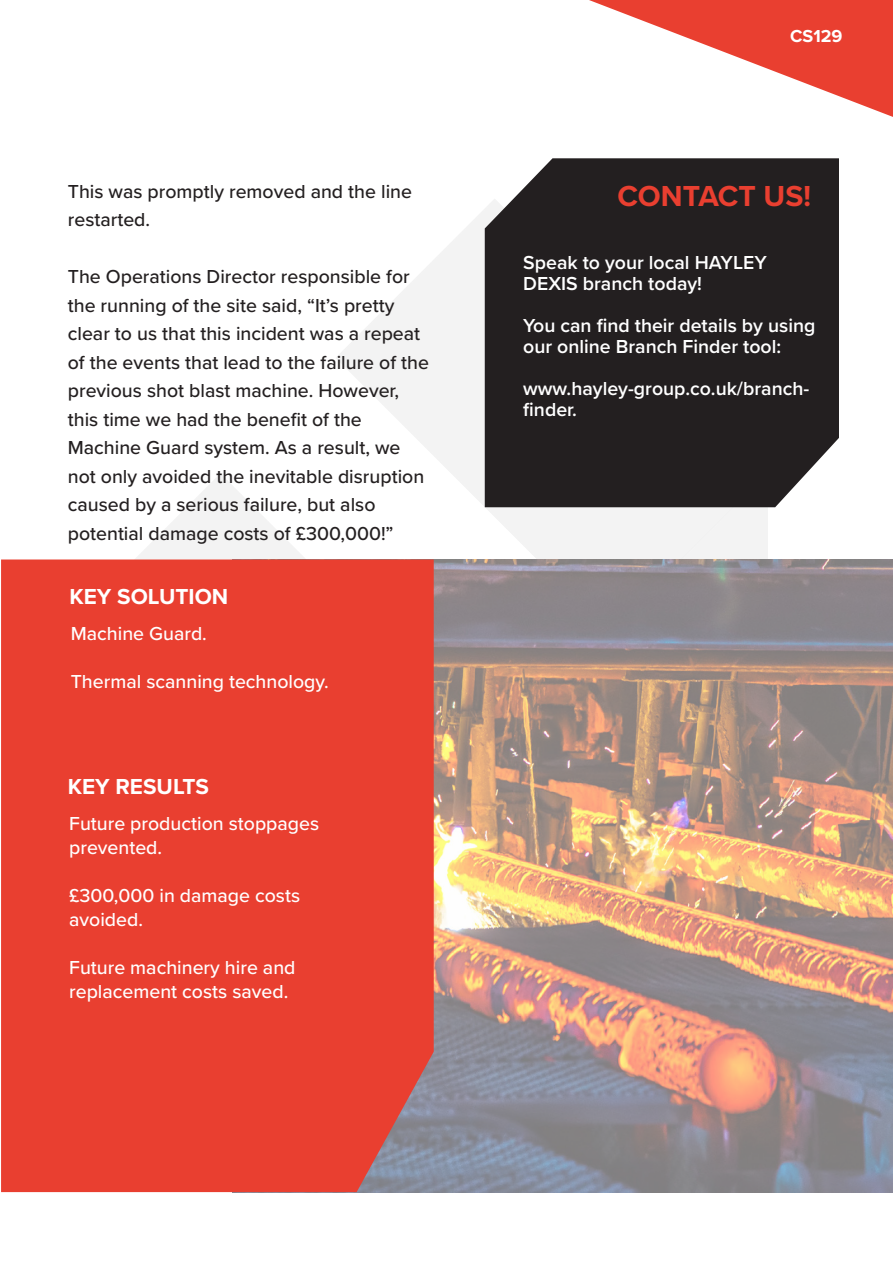
<style>
.page{position:relative;width:893px;height:1263px;background:#fff}
.page>*{position:absolute;margin:0;border:0;box-sizing:border-box;transform-origin:0 0}
.t1{font:700 30px "Proxima Nova";color:#e93f30}
.t2{font:700 22.5px "Proxima Nova";color:#fff}
.t3{font:500 19.5px/28.5px "Proxima Nova";color:#231f20}
.t4{font:500 19.5px/24px "Proxima Nova";color:#fff}
.t5{font:600 19.5px/21px "Proxima Nova";color:#fff}
.t6{font:700 18px "Proxima Nova";color:#fff}
</style>
<div class="page">
<img style="left:136px;top:209px;width:640px;height:350px">
<img style="left:434px;top:559px;width:459px;height:633px">
<svg style="left:589px;top:0;width:304px;height:117px"></svg>
<div style="left:485px;top:158px;width:354px;height:349px;background:#231f20"></div>
<div style="left:1px;top:559px;width:433px;height:633px;background:#e93f30"></div>
<p class="t3" style="left:68px;top:176px;width:346px">This was promptly removed and the line restarted.</p>
<p class="t3" style="left:68px;top:262px;width:363px">The Operations Director responsible for the running of the site said, “It’s pretty clear to us that this incident was a repeat of the events that lead to the failure of the previous shot blast machine. However, this time we had the benefit of the Machine Guard system. As a result, we not only avoided the inevitable disruption caused by a serious failure, but also potential damage costs of £300,000!”</p>
<p class="t2" style="left:69px;top:580px;width:160px">KEY SOLUTION</p>
<p class="t4" style="left:71px;top:621px;width:138px">Machine Guard.</p>
<p class="t4" style="left:71px;top:669px;width:259px">Thermal scanning technology.</p>
<p class="t2" style="left:68px;top:769px;width:143px">KEY RESULTS</p>
<p class="t4" style="left:69px;top:811px;width:252px">Future production stoppages prevented.</p>
<p class="t4" style="left:69px;top:883px;width:233px">£300,000 in damage costs</p>
<p class="t4" style="left:69px;top:907px;width:75px">avoided.</p>
<p class="t4" style="left:69px;top:955px;width:228px">Future machinery hire and replacement costs saved.</p>
<p class="t6" style="left:790px;top:23px;width:54px">CS129</p>
<p class="t1" style="left:617px;top:173px;width:195px">CONTACT US!</p>
<p class="t5" style="left:523px;top:252px;width:245px">Speak to your local HAYLEY<br>DEXIS branch today!</p>
<p class="t5" style="left:523px;top:315px;width:294px">You can find their details by using our online Branch Finder tool:</p>
<p class="t5" style="left:523px;top:378px;width:288px">www.hayley-group.co.uk/branch&shy;finder.</p>
</div>
